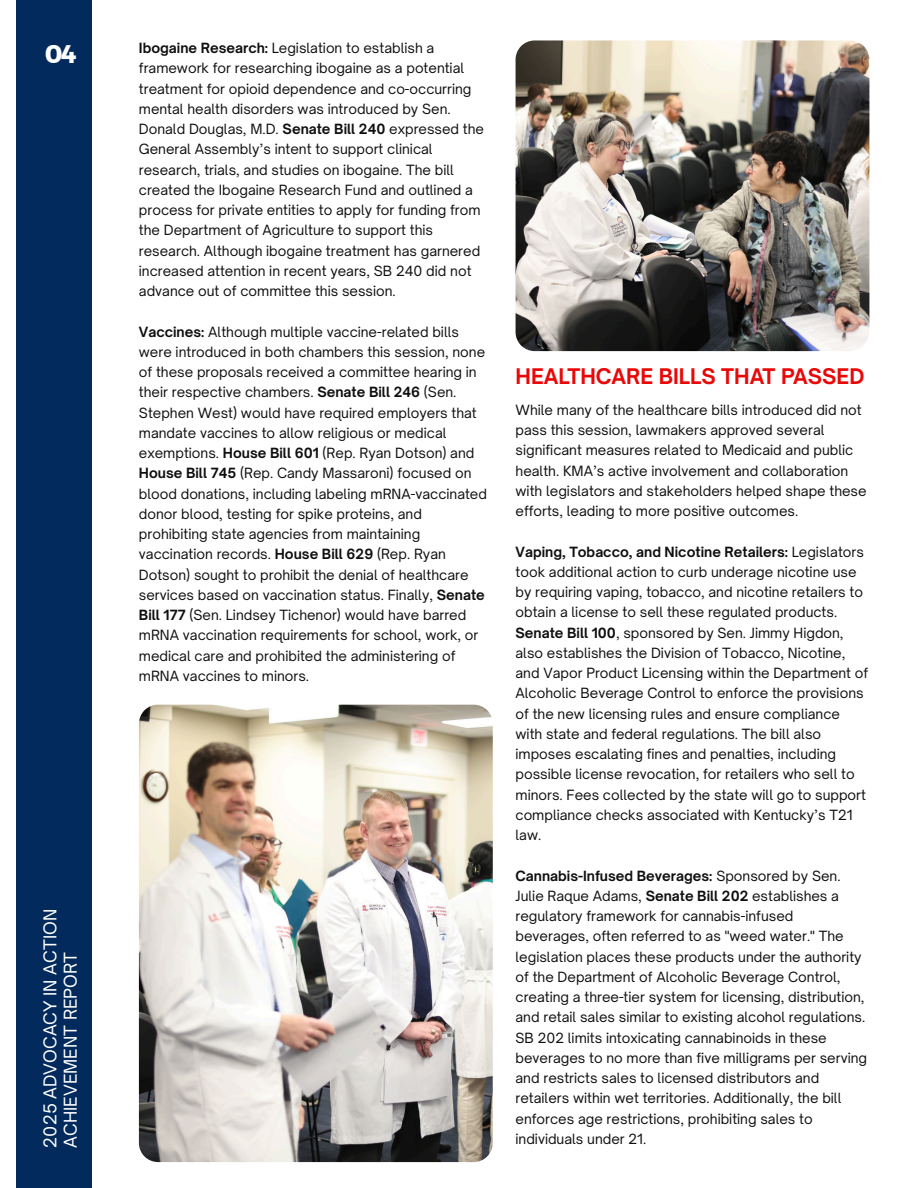
<style>
.page{position:relative;width:918px;height:1188px;background:#fff}
.page>*{position:absolute;margin:0;border:0;box-sizing:border-box;transform-origin:0 0}
.t1{font:25.35px "Kief Montaser Bold";color:#fff}
.t2{font:700 20.55px "Open Sauce One";color:#e90808}
.t3{font:16.95px/20.1px "Open Sauce One";color:#fff}
.t4{font:13.5px/20.2px "Open Sauce One";color:#0e0f0e}
.s1{font-weight:700}
</style>
<div class="page">
<div style="left:16px;top:0;width:76px;height:1188px;background:#022a5d"></div>
<img style="left:139px;top:705px;width:354px;height:457px">
<img style="left:516px;top:40px;width:353px;height:311px">
<h2 class="t1" style="left:45px;top:39px;width:33px">04</h2>
<p class="t3" style="left:40px;top:1148px;width:240px;rotate:-90deg">2025 ADVOCACY IN ACTION<br>ACHIEVEMENT REPORT</p>
<p class="t4" style="left:139px;top:38px;width:347px"><span class="s1">Ibogaine Research:</span> Legislation to establish a framework for researching ibogaine as a potential treatment for opioid dependence and co-occurring mental health disorders was introduced by Sen.<br>Donald Douglas, M.D. <span class="s1">Senate Bill 240</span> expressed the General Assembly’s intent to support clinical research, trials, and studies on ibogaine. The bill created the Ibogaine Research Fund and outlined a process for private entities to apply for funding from the Department of Agriculture to support this research. Although ibogaine treatment has garnered increased attention in recent years, SB 240 did not advance out of committee this session.</p>
<p class="t4" style="left:139px;top:321px;width:350px"><span class="s1">Vaccines:</span> Although multiple vaccine-related bills were introduced in both chambers this session, none of these proposals received a committee hearing in their respective chambers. <span class="s1">Senate Bill 246</span> (Sen.<br>Stephen West) would have required employers that mandate vaccines to allow religious or medical exemptions. <span class="s1">House Bill 601</span> (Rep. Ryan Dotson) and <span class="s1">House Bill 745</span> (Rep. Candy Massaroni) focused on blood donations, including labeling mRNA-vaccinated donor blood, testing for spike proteins, and prohibiting state agencies from maintaining vaccination records. <span class="s1">House Bill 629</span> (Rep. Ryan Dotson) sought to prohibit the denial of healthcare services based on vaccination status. Finally, <span class="s1">Senate Bill 177</span> (Sen. Lindsey Tichenor) would have barred mRNA vaccination requirements for school, work, or medical care and prohibited the administering of mRNA vaccines to minors.</p>
<h1 class="t2" style="left:516px;top:364px;width:350px">HEALTHCARE BILLS THAT PASSED</h1>
<p class="t4" style="left:516px;top:400px;width:353px">While many of the healthcare bills introduced did not pass this session, lawmakers approved several significant measures related to Medicaid and public health. KMA’s active involvement and collaboration with legislators and stakeholders helped shape these efforts, leading to more positive outcomes.</p>
<p class="t4" style="left:516px;top:541px;width:354px"><span class="s1">Vaping, Tobacco, and Nicotine Retailers:</span> Legislators took additional action to curb underage nicotine use by requiring vaping, tobacco, and nicotine retailers to obtain a license to sell these regulated products.<br><span class="s1">Senate Bill 100</span>, sponsored by Sen. Jimmy Higdon, also establishes the Division of Tobacco, Nicotine, and Vapor Product Licensing within the Department of Alcoholic Beverage Control to enforce the provisions of the new licensing rules and ensure compliance with state and federal regulations. The bill also imposes escalating fines and penalties, including possible license revocation, for retailers who sell to minors. Fees collected by the state will go to support compliance checks associated with Kentucky’s T21 law.</p>
<p class="t4" style="left:516px;top:865px;width:353px"><span class="s1">Cannabis-Infused Beverages:</span> Sponsored by Sen.<br>Julie Raque Adams, <span class="s1">Senate Bill 202</span> establishes a regulatory framework for cannabis-infused beverages, often referred to as "weed water." The legislation places these products under the authority of the Department of Alcoholic Beverage Control, creating a three-tier system for licensing, distribution, and retail sales similar to existing alcohol regulations.<br>SB 202 limits intoxicating cannabinoids in these beverages to no more than five milligrams per serving and restricts sales to licensed distributors and retailers within wet territories. Additionally, the bill enforces age restrictions, prohibiting sales to individuals under 21.</p>
</div>
